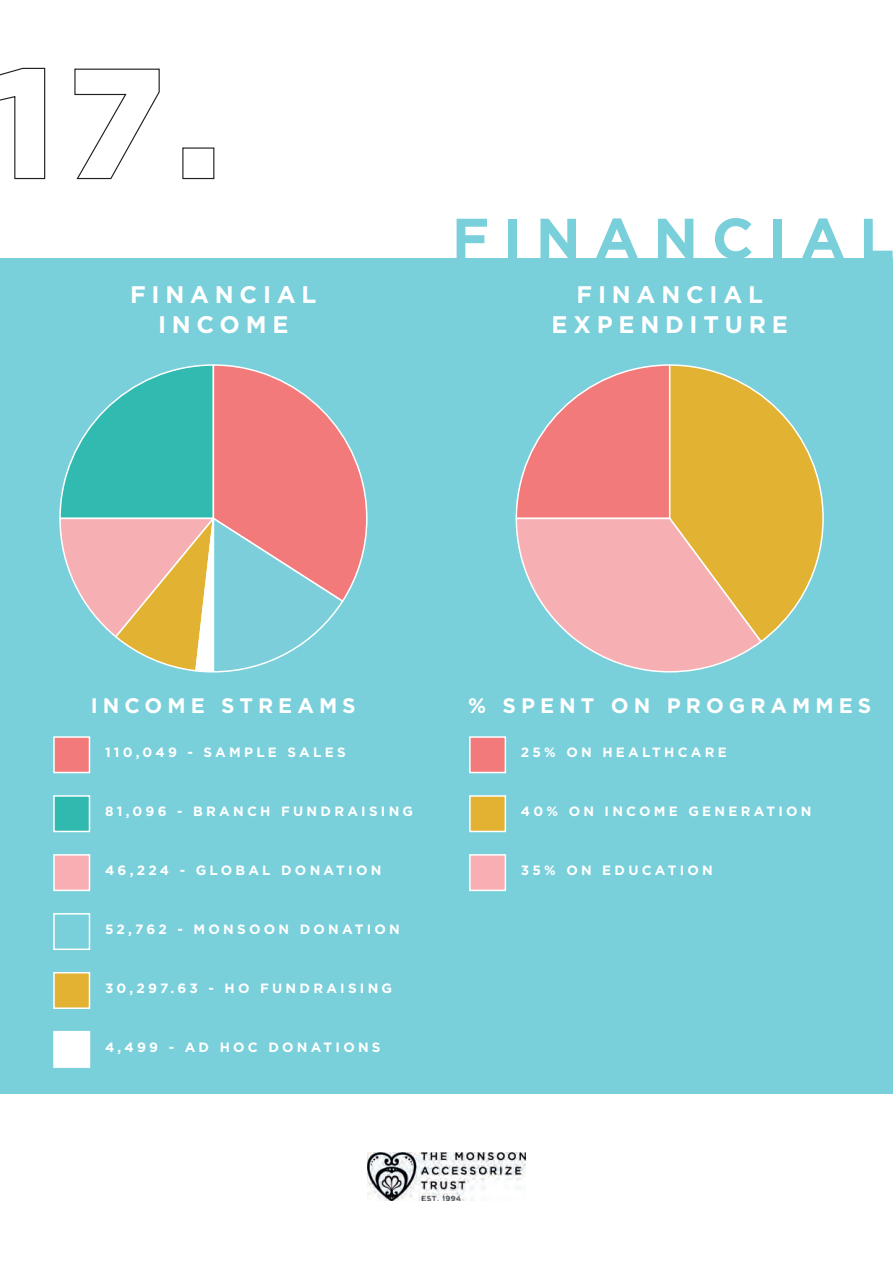
<style>
.page{position:relative;width:893px;height:1263px;background:#fff}
.page>*{position:absolute;margin:0;border:0;box-sizing:border-box;transform-origin:0 0}
.t1{font:700 57px "Gotham";letter-spacing:.24em;color:#79cfda}
.t2{font:700 24px/30px "Gotham";letter-spacing:.24em;color:#fff;text-align:center}
.t3{font:700 21px "Gotham";letter-spacing:.24em;color:#fff}
.t4{font:700 13.5px "Gotham";letter-spacing:.24em;color:#fff}
</style>
<div class="page">
<div style="left:0;top:258px;width:446px;height:835px;background:#79cfda"></div>
<div style="left:446px;top:258px;width:447px;height:835px;background:#79cfda"></div>
<img style="left:368px;top:1152px;width:157px;height:48px">
<svg style="left:59px;top:364px;width:309px;height:308px"></svg>
<svg style="left:515px;top:364px;width:309px;height:309px"></svg>
<svg style="left:0;top:67px;width:46px;height:113px"></svg>
<svg style="left:74px;top:68px;width:86px;height:112px"></svg>
<div style="left:182px;top:147px;width:32px;height:32px;border:1px solid #231f20"></div>
<div style="left:53px;top:736px;width:37px;height:37px;background:#f27a7b;border:2px solid #fff"></div>
<div style="left:53px;top:854px;width:37px;height:37px;background:#f8aeb2;border:2px solid #fff"></div>
<div style="left:53px;top:795px;width:37px;height:37px;background:#30baaf;border:2px solid #fff"></div>
<div style="left:53px;top:972px;width:37px;height:37px;background:#e4b233;border:2px solid #fff"></div>
<div style="left:53px;top:1031px;width:37px;height:37px;background:#fff;border:2px solid #fff"></div>
<div style="left:53px;top:913px;width:37px;height:37px;background:#79cfda;border:2px solid #fff"></div>
<div style="left:469px;top:736px;width:37px;height:37px;background:#f27a7b;border:2px solid #fff"></div>
<div style="left:469px;top:854px;width:37px;height:37px;background:#f8aeb2;border:2px solid #fff"></div>
<div style="left:469px;top:795px;width:37px;height:37px;background:#e4b233;border:2px solid #fff"></div>
<h2 class="t2" style="left:130px;top:279px;width:188px">FINANCIAL<br>INCOME</h2>
<h1 class="t1" style="left:452px;top:205px;width:444px">FINANCIAL</h1>
<h2 class="t2" style="left:552px;top:279px;width:238px">FINANCIAL<br>EXPENDITURE</h2>
<h3 class="t3" style="left:91px;top:693px;width:266px">INCOME STREAMS</h3>
<h3 class="t3" style="left:468px;top:693px;width:405px">% SPENT ON PROGRAMMES</h3>
<p class="t4" style="left:105px;top:745px;width:242px">110,049 - SAMPLE SALES</p>
<p class="t4" style="left:105px;top:803px;width:310px">81,096 - BRANCH FUNDRAISING</p>
<p class="t4" style="left:105px;top:862px;width:278px">46,224 - GLOBAL DONATION</p>
<p class="t4" style="left:105px;top:921px;width:296px">52,762 - MONSOON DONATION</p>
<p class="t4" style="left:105px;top:980px;width:289px">30,297.63 - HO FUNDRAISING</p>
<p class="t4" style="left:105px;top:1039px;width:277px">4,499 - AD HOC DONATIONS</p>
<p class="t4" style="left:521px;top:745px;width:208px">25% ON HEALTHCARE</p>
<p class="t4" style="left:521px;top:803px;width:292px">40% ON INCOME GENERATION</p>
<p class="t4" style="left:521px;top:862px;width:193px">35% ON EDUCATION</p>
</div>
